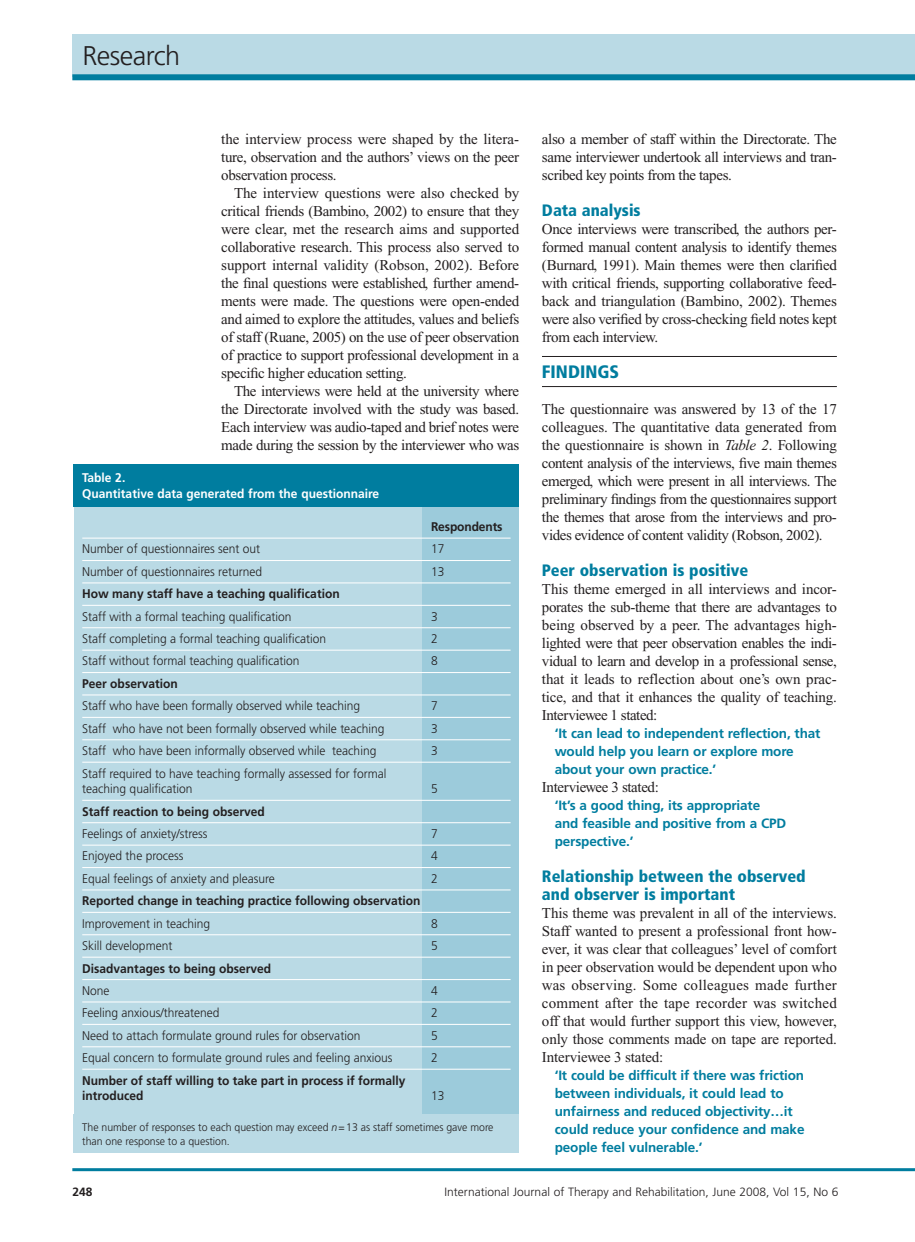
<style>
.page{position:relative;width:915px;height:1242px;background:#fff}
.page>*{position:absolute;margin:0;border:0;box-sizing:border-box;transform-origin:0 0}
.t1{font:300 27px "Frutiger";letter-spacing:-.02em;color:#231f20}
.t2{font:900 condensed 18px "Frutiger";color:#007d9f}
.t3{font:900 condensed 16.5px/18px "Frutiger";color:#007d9f}
.t4{font:15px/18px "Times New Roman";letter-spacing:-.025em;color:#231f20;text-align:justify}
.t5{font:700 13.5px/18px "Frutiger";letter-spacing:-.01em;color:#007d9f}
.t6{font:300 12.6px/15.8px "Frutiger";color:#231f20;scale:.95 1}
.t7{font:700 12.6px/15.8px "Frutiger";color:#231f20;scale:.95 1}
.t8{font:700 12.6px/15.8px "Frutiger";color:#fff;scale:.95 1}
.t9{font:300 12px "Frutiger";color:#231f20}
.t10{font:700 12px "Frutiger";color:#231f20}
.t11{font:300 10.95px/14.1px "Frutiger";color:#231f20;scale:.95 1}
.s1{font-style:italic}
</style>
<div class="page">
<hr style="left:72px;top:1168px;width:842px;height:3px;background:#007d9f">
<div style="left:72px;top:34px;width:842px;height:43px;background:#badae5"></div>
<div style="left:72px;top:74px;width:842px;height:6px;background:#007d9f"></div>
<hr style="left:914px;top:34px;width:1px;height:43px;background:#badae5">
<hr style="left:542px;top:356px;width:294px;height:1px;background:#231f20">
<hr style="left:542px;top:386px;width:294px;height:1px;background:#231f20">
<div style="left:74px;top:505px;width:348px;height:609px;background:#badae5"></div>
<div style="left:422px;top:505px;width:97px;height:609px;background:#9ccbdb"></div>
<hr style="left:82px;top:538px;width:428px;height:1px;background:#fff">
<hr style="left:82px;top:560px;width:428px;height:1px;background:#fff">
<hr style="left:82px;top:582px;width:428px;height:1px;background:#fff">
<hr style="left:82px;top:605px;width:428px;height:1px;background:#fff">
<hr style="left:82px;top:627px;width:428px;height:1px;background:#fff">
<hr style="left:82px;top:650px;width:428px;height:1px;background:#fff">
<hr style="left:82px;top:672px;width:428px;height:1px;background:#fff">
<hr style="left:82px;top:694px;width:428px;height:1px;background:#fff">
<hr style="left:82px;top:717px;width:428px;height:1px;background:#fff">
<hr style="left:82px;top:739px;width:428px;height:1px;background:#fff">
<hr style="left:82px;top:762px;width:428px;height:1px;background:#fff">
<hr style="left:82px;top:800px;width:428px;height:1px;background:#fff">
<hr style="left:82px;top:822px;width:428px;height:1px;background:#fff">
<hr style="left:82px;top:844px;width:428px;height:1px;background:#fff">
<hr style="left:82px;top:867px;width:428px;height:1px;background:#fff">
<hr style="left:82px;top:889px;width:428px;height:1px;background:#fff">
<hr style="left:82px;top:912px;width:428px;height:1px;background:#fff">
<hr style="left:82px;top:934px;width:428px;height:1px;background:#fff">
<hr style="left:82px;top:956px;width:428px;height:1px;background:#fff">
<hr style="left:82px;top:979px;width:428px;height:1px;background:#fff">
<hr style="left:82px;top:1001px;width:428px;height:1px;background:#fff">
<hr style="left:82px;top:1024px;width:428px;height:1px;background:#fff">
<hr style="left:82px;top:1046px;width:428px;height:1px;background:#fff">
<hr style="left:82px;top:1068px;width:428px;height:1px;background:#fff">
<div style="left:74px;top:464px;width:445px;height:42px;background:#007d9f"></div>
<div style="left:74px;top:1114px;width:445px;height:39px;background:#badae5"></div>
<h1 class="t1" style="left:82px;top:44px;width:99px">Research</h1>
<p class="t4" style="left:221px;top:131px;width:299px">the interview process were shaped by the litera&shy;ture, observation and the authors’ views on the peer observation process.</p>
<p class="t4" style="left:221px;top:185px;width:299px;text-indent:13px">The interview questions were also checked by critical friends (Bambino, 2002) to ensure that they were clear, met the research aims and supported collaborative research. This process also served to support internal validity (Robson, 2002). Before the final questions were established, further amend&shy;ments were made. The questions were open-ended and aimed to explore the attitudes, values and beliefs of staff (Ruane, 2005) on the use of peer observation of practice to support professional development in a specific higher education setting.</p>
<p class="t4" style="left:221px;top:383px;width:299px;text-indent:13px">The interviews were held at the university where the Directorate involved with the study was based.<br>Each interview was audio-taped and brief notes were made during the session by the interviewer who was</p>
<p class="t8" style="left:82px;top:471px;width:314px">Table 2.<br>Quantitative data generated from the questionnaire</p>
<p class="t7" style="left:431px;top:520px;width:77px">Respondents</p>
<p class="t6" style="left:82px;top:542px;width:189px">Number of questionnaires sent out</p>
<p class="t6" style="left:431px;top:542px;width:16px">17</p>
<p class="t6" style="left:82px;top:564px;width:191px">Number of questionnaires returned</p>
<p class="t6" style="left:431px;top:564px;width:16px">13</p>
<p class="t7" style="left:82px;top:587px;width:272px">How many staff have a teaching qualification</p>
<p class="t6" style="left:82px;top:609px;width:222px">Staff with a formal teaching qualification</p>
<p class="t6" style="left:431px;top:609px;width:9px">3</p>
<p class="t6" style="left:82px;top:632px;width:258px">Staff completing a formal teaching qualification</p>
<p class="t6" style="left:431px;top:632px;width:9px">2</p>
<p class="t6" style="left:82px;top:654px;width:230px">Staff without formal teaching qualification</p>
<p class="t6" style="left:431px;top:654px;width:9px">8</p>
<p class="t7" style="left:82px;top:676px;width:102px">Peer observation</p>
<p class="t6" style="left:82px;top:699px;width:294px">Staff who have been formally observed while teaching</p>
<p class="t6" style="left:431px;top:699px;width:9px">7</p>
<p class="t6" style="left:82px;top:721px;width:319px">Staff who have not been formally observed while teaching</p>
<p class="t6" style="left:431px;top:721px;width:9px">3</p>
<p class="t6" style="left:82px;top:744px;width:311px">Staff who have been informally observed while teaching</p>
<p class="t6" style="left:431px;top:744px;width:9px">3</p>
<p class="t6" style="left:82px;top:766px;width:322px">Staff required to have teaching formally assessed for formal teaching qualification</p>
<p class="t6" style="left:431px;top:782px;width:9px">5</p>
<p class="t7" style="left:82px;top:804px;width:193px">Staff reaction to being observed</p>
<p class="t6" style="left:82px;top:826px;width:133px">Feelings of anxiety/stress</p>
<p class="t6" style="left:431px;top:826px;width:9px">7</p>
<p class="t6" style="left:82px;top:849px;width:108px">Enjoyed the process</p>
<p class="t6" style="left:431px;top:849px;width:9px">4</p>
<p class="t6" style="left:82px;top:871px;width:204px">Equal feelings of anxiety and pleasure</p>
<p class="t6" style="left:431px;top:871px;width:9px">2</p>
<p class="t7" style="left:82px;top:894px;width:357px">Reported change in teaching practice following observation</p>
<p class="t6" style="left:82px;top:916px;width:136px">Improvement in teaching</p>
<p class="t6" style="left:431px;top:916px;width:9px">8</p>
<p class="t6" style="left:82px;top:938px;width:96px">Skill development</p>
<p class="t6" style="left:431px;top:938px;width:9px">5</p>
<p class="t7" style="left:82px;top:961px;width:200px">Disadvantages to being observed</p>
<p class="t6" style="left:82px;top:983px;width:30px">None</p>
<p class="t6" style="left:431px;top:983px;width:9px">4</p>
<p class="t6" style="left:82px;top:1006px;width:146px">Feeling anxious/threatened</p>
<p class="t6" style="left:431px;top:1006px;width:9px">2</p>
<p class="t6" style="left:82px;top:1028px;width:294px">Need to attach formulate ground rules for observation</p>
<p class="t6" style="left:431px;top:1028px;width:9px">5</p>
<p class="t6" style="left:82px;top:1050px;width:328px">Equal concern to formulate ground rules and feeling anxious</p>
<p class="t6" style="left:431px;top:1050px;width:9px">2</p>
<p class="t7" style="left:82px;top:1073px;width:341px">Number of staff willing to take part in process if formally introduced</p>
<p class="t6" style="left:431px;top:1089px;width:16px">13</p>
<p class="t11" style="left:82px;top:1121px;width:434px">The number of responses to each question may exceed <span class="s1">n</span> = 13 as staff sometimes gave more than one response to a question.</p>
<p class="t4" style="left:542px;top:131px;width:296px">also a member of staff within the Directorate. The same interviewer undertook all interviews and tran&shy;scribed key points from the tapes.</p>
<p class="t3" style="left:542px;top:203px;width:100px">Data analysis</p>
<p class="t4" style="left:542px;top:221px;width:296px">Once interviews were transcribed, the authors per&shy;formed manual content analysis to identify themes (Burnard, 1991). Main themes were then clarified with critical friends, supporting collaborative feed&shy;back and triangulation (Bambino, 2002). Themes were also verified by cross-checking field notes kept from each interview.</p>
<p class="t2" style="left:542px;top:364px;width:79px">FINDINGS</p>
<p class="t4" style="left:542px;top:401px;width:296px">The questionnaire was answered by 13 of the 17 colleagues. The quantitative data generated from the questionnaire is shown in <span class="s1">Table 2</span>. Following content analysis of the interviews, five main themes emerged, which were present in all interviews. The preliminary findings from the questionnaires support the themes that arose from the interviews and pro&shy;vides evidence of content validity (Robson, 2002).</p>
<p class="t3" style="left:542px;top:563px;width:208px">Peer observation is positive</p>
<p class="t4" style="left:542px;top:581px;width:296px">This theme emerged in all interviews and incor&shy;porates the sub-theme that there are advantages to being observed by a peer. The advantages high&shy;lighted were that peer observation enables the indi&shy;vidual to learn and develop in a professional sense, that it leads to reflection about one’s own prac&shy;tice, and that it enhances the quality of teaching.<br>Interviewee 1 stated:</p>
<p class="t5" style="left:554px;top:725px;width:267px">‘It can lead to independent reflection, that would help you learn or explore more about your own practice.’</p>
<p class="t4" style="left:542px;top:779px;width:118px">Interviewee 3 stated:</p>
<p class="t5" style="left:554px;top:797px;width:233px">‘It’s a good thing, its appropriate and feasible and positive from a CPD perspective.’</p>
<p class="t3" style="left:542px;top:869px;width:265px">Relationship between the observed and observer is important</p>
<p class="t4" style="left:542px;top:905px;width:296px">This theme was prevalent in all of the interviews.<br>Staff wanted to present a professional front how&shy;ever, it was clear that colleagues’ level of comfort in peer observation would be dependent upon who was observing. Some colleagues made further comment after the tape recorder was switched off that would further support this view, however, only those comments made on tape are reported.<br>Interviewee 3 stated:</p>
<p class="t5" style="left:554px;top:1067px;width:251px">‘It could be difficult if there was friction between individuals, it could lead to unfairness and reduced objectivity…it could reduce your confidence and make people feel vulnerable.’</p>
<p class="t10" style="left:72px;top:1187px;width:22px">248</p>
<p class="t9" style="left:444px;top:1187px;width:395px">International Journal of Therapy and Rehabilitation, June 2008, Vol 15, No 6</p>
</div>
